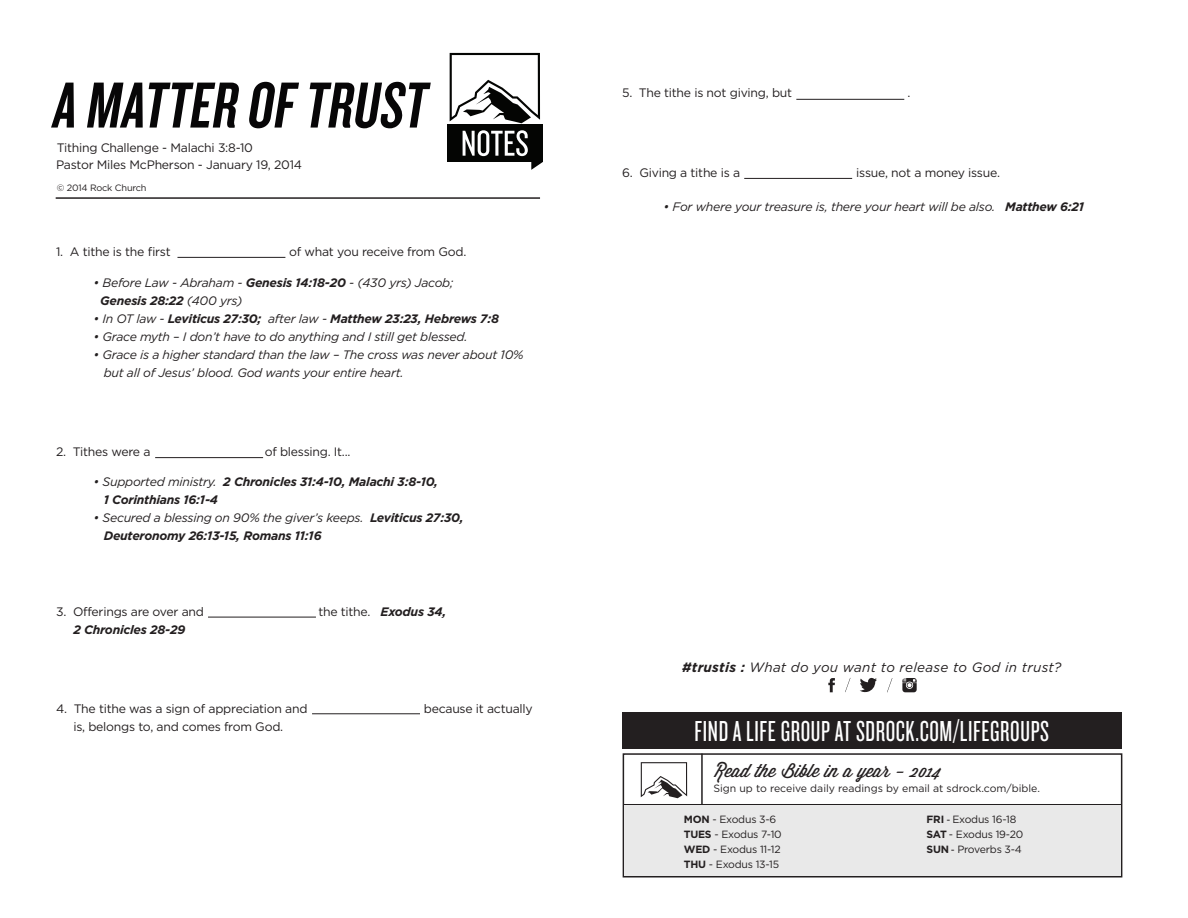
<style>
.page{position:relative;width:1188px;height:918px;background:#fff}
.page>*{position:absolute;margin:0;border:0;box-sizing:border-box;transform-origin:0 0}
.t1{font:italic 67.5px "Knockout HTF48 Featherweight";color:#070607}
.t2{font:30px "Knockout HTF27 Junior Bantamwt";letter-spacing:.02em;color:#fff}
.t3{font:18px "Wisdom Script AI";color:#231f20}
.t4{font:italic 13.5px "Gotham HTF";letter-spacing:.02em;color:#231f20}
.t5{font:12.3px "Gotham HTF";letter-spacing:-.02em;color:#231f20}
.t6{font:italic 12.3px "Gotham HTF";letter-spacing:-.02em;color:#231f20}
.t7{font:italic 700 12.3px "Gotham HTF";letter-spacing:-.02em;color:#231f20}
.t8{font:10.5px "Gotham HTF";letter-spacing:-.02em;color:#231f20}
.t9{font:10.5px "Gotham HTF";color:#231f20}
.t10{font:9.15px "Gotham HTF";letter-spacing:-.02em;color:#231f20}
.s1{font-weight:700}
.s2{font-weight:400}
.s3{font-weight:700;font-style:italic}
.s4{font-family:"Myriad Pro";font-weight:600}
</style>
<div class="page">
<svg style="left:450px;top:53px;width:90px;height:70px"></svg>
<hr style="left:56px;top:197px;width:484px;height:2px;background:#231f20">
<div style="left:622px;top:712px;width:500px;height:37px;background:#231f20"></div>
<div style="left:623px;top:753px;width:499px;height:125px;border:2px solid #231f20"></div>
<hr style="left:701px;top:754px;width:2px;height:51px;background:#231f20">
<hr style="left:623px;top:804px;width:498px;height:1px;background:#231f20">
<div style="left:624px;top:805px;width:497px;height:71px;background:#e9e9e9"></div>
<svg style="left:641px;top:762px;width:46px;height:36px"></svg>
<div style="left:447px;top:125px;width:96px;height:37px;background:#040503"></div>
<svg style="left:463px;top:130px;width:65px;height:26px"></svg>
<svg style="left:531px;top:162px;width:12px;height:8px"></svg>
<svg style="left:860px;top:678px;width:17px;height:14px"></svg>
<svg style="left:828px;top:678px;width:7px;height:14px"></svg>
<svg style="left:902px;top:678px;width:15px;height:14px"></svg>
<svg style="left:845px;top:678px;width:5px;height:14px"></svg>
<svg style="left:887px;top:678px;width:5px;height:14px"></svg>
<hr style="left:177px;top:257px;width:108px;height:1px;background:#231f20">
<hr style="left:155px;top:457px;width:108px;height:1px;background:#231f20">
<hr style="left:208px;top:617px;width:108px;height:1px;background:#231f20">
<hr style="left:312px;top:713px;width:108px;height:1px;background:#231f20">
<hr style="left:744px;top:178px;width:108px;height:1px;background:#231f20">
<hr style="left:796px;top:99px;width:108px;height:1px;background:#231f20">
<p class="t1" style="left:51px;top:71px;width:386px">A MATTER OF TRUST</p>
<p class="t5" style="left:56px;top:158px;width:247px">Pastor Miles McPherson - January 19, 2014</p>
<p class="t5" style="left:57px;top:141px;width:198px">Tithing Challenge - Malachi 3:8-10</p>
<p class="t10" style="left:57px;top:183px;width:91px">© 2014 Rock Church</p>
<p class="t5" style="left:56px;top:245px;width:116px">1. A tithe is the first</p>
<p class="t5" style="left:289px;top:245px;width:179px">of what you receive from God.</p>
<p class="t6" style="left:93px;top:276px;width:361px">• Before Law - Abraham - <span class="s1">Genesis 14:18-20</span> - (430 yrs) Jacob;</p>
<p class="t7" style="left:100px;top:294px;width:144px">Genesis 28:22 <span class="s2">(400 yrs)</span></p>
<p class="t7" style="left:93px;top:312px;width:407px"><span class="s2">• In OT law -</span> Leviticus 27:30; <span class="s2">after law -</span> Matthew 23:23, Hebrews 7:8</p>
<p class="t6" style="left:93px;top:330px;width:376px">• Grace myth – I don’t have to do anything and I still get blessed.</p>
<p class="t6" style="left:93px;top:348px;width:432px">• Grace is a higher standard than the law – The cross was never about 10%</p>
<p class="t6" style="left:104px;top:366px;width:301px">but all of Jesus’ blood. God wants your entire heart.</p>
<p class="t5" style="left:56px;top:444px;width:96px">2. Tithes were a</p>
<p class="t5" style="left:265px;top:444px;width:87px">of blessing. It...</p>
<p class="t7" style="left:93px;top:475px;width:346px"><span class="s2">• Supported ministry.</span> 2 Chronicles 31:4-10, Malachi 3:8-10,</p>
<p class="t7" style="left:104px;top:493px;width:116px">1 Corinthians 16:1-4</p>
<p class="t6" style="left:93px;top:511px;width:372px">• Secured a blessing on 90% the giver’s keeps. <span class="s1">Leviticus 27:30,</span></p>
<p class="t7" style="left:104px;top:529px;width:219px">Deuteronomy 26:13-15, Romans 11:16</p>
<p class="t5" style="left:56px;top:605px;width:149px">3. Offerings are over and</p>
<p class="t5" style="left:318px;top:605px;width:129px">the tithe. <span class="s3">Exodus 34,</span></p>
<p class="t7" style="left:73px;top:622px;width:113px">2 Chronicles 28-29</p>
<p class="t5" style="left:56px;top:702px;width:253px">4. The tithe was a sign of appreciation and</p>
<p class="t5" style="left:424px;top:702px;width:110px">because it actually</p>
<p class="t5" style="left:73px;top:720px;width:211px">is, belongs to, and comes from God.</p>
<p class="t5" style="left:622px;top:86px;width:172px">5. The tithe is not giving, but</p>
<p class="t5" style="left:907px;top:86px;width:5px">.</p>
<p class="t5" style="left:622px;top:165px;width:120px">6. Giving a tithe is a</p>
<p class="t5" style="left:856px;top:165px;width:145px">issue, not a money issue.</p>
<p class="t6" style="left:663px;top:200px;width:422px">• For where your treasure is, there your heart will be also. <span class="s1">Matthew 6:21</span></p>
<p class="t4" style="left:682px;top:660px;width:381px"><span class="s1">#trustis :</span> What do you want to release to God in trust?</p>
<p class="t2" style="left:695px;top:716px;width:356px">FIND A LIFE GROUP AT SDROCK.COM/LIFEGROUPS</p>
<p class="t3" style="left:713px;top:757px;width:229px">Read the Bible in a year - 2014</p>
<p class="t9" style="left:713px;top:783px;width:328px">Sign up to receive daily readings by email at sdrock.com/bible.</p>
<p class="t8" style="left:684px;top:813px;width:94px"><span class="s1">MON</span> - Exodus 3-6</p>
<p class="t8" style="left:684px;top:828px;width:99px"><span class="s1">TUES</span> - Exodus 7-10</p>
<p class="t8" style="left:684px;top:843px;width:98px"><span class="s1">WED</span> - Exodus 11-12</p>
<p class="t8" style="left:684px;top:858px;width:97px"><span class="s1">THU</span> - Exodus 13-15</p>
<p class="t8" style="left:927px;top:813px;width:91px"><span class="s1">FRI</span> <span class="s4">-</span> Exodus 16-18</p>
<p class="t8" style="left:927px;top:828px;width:98px"><span class="s1">SAT</span> - Exodus 19-20</p>
<p class="t8" style="left:927px;top:843px;width:97px"><span class="s1">SUN</span> <span class="s4">-</span> Proverbs 3-4</p>
</div>
